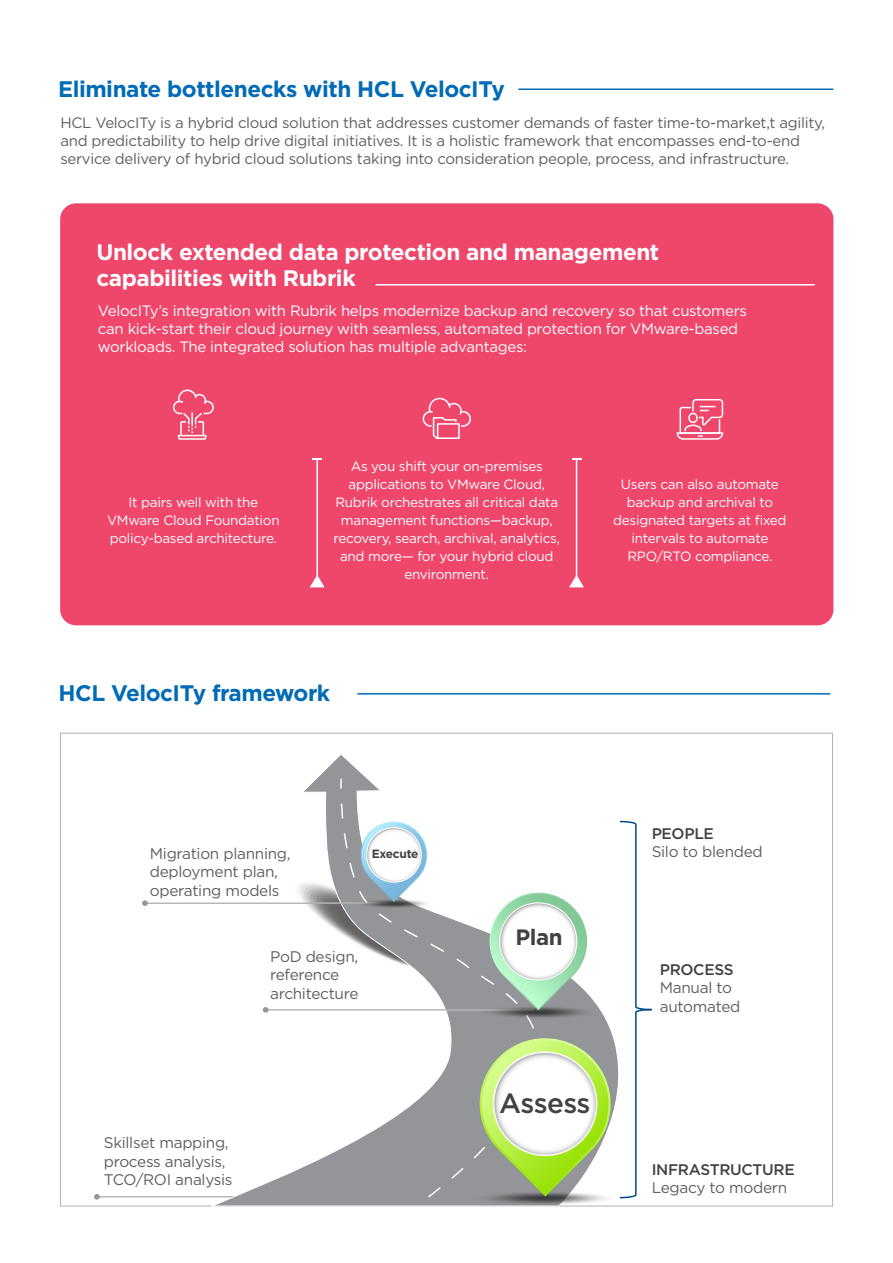
<style>
.page{position:relative;width:893px;height:1263px;background:#fff}
.page>*{position:absolute;margin:0;border:0;box-sizing:border-box;transform-origin:0 0}
.t1{font:500 27.9px "Gotham";letter-spacing:-.02em;color:#424242}
.t2{font:700 22.5px/25.5px "Gotham";letter-spacing:-.02em;color:#fff}
.t3{font:700 22.5px "Gotham";letter-spacing:-.02em;color:#006bb6}
.t4{font:700 22.2px "Gotham";color:#424242}
.t5{font:15.45px/18.5px "Gotham";letter-spacing:-.02em;color:#5f5f5f}
.t6{font:500 15.45px "Gotham";letter-spacing:-.02em;color:#424242}
.t7{font:15px/18px "Gotham";letter-spacing:-.02em;color:#5f5f5f}
.t8{font:15px/18px "Gotham";letter-spacing:-.02em;color:#fff}
.t9{font:13.5px/18px "Gotham";letter-spacing:-.02em;color:#fff;text-align:center}
.t10{font:700 12px "Gotham";letter-spacing:-.02em;color:#424242}
</style>
<div class="page">
<div style="left:60px;top:203px;width:773px;height:422px;background:#ef476b;border-radius:16px"></div>
<hr style="left:518px;top:88px;width:315px;height:2px;background:#006bb6">
<hr style="left:376px;top:284px;width:439px;height:1px;background:#fff">
<hr style="left:357px;top:693px;width:473px;height:2px;background:#006bb6">
<hr style="left:97px;top:1196px;width:345px;height:1px;background:#939598">
<svg style="left:94px;top:1194px;width:6px;height:6px"></svg>
<svg style="left:211px;top:755px;width:422px;height:452px"></svg>
<svg style="left:339px;top:777px;width:206px;height:421px"></svg>
<hr style="left:266px;top:1009px;width:268px;height:1px;background:#939598">
<svg style="left:263px;top:1007px;width:5px;height:6px"></svg>
<hr style="left:145px;top:903px;width:243px;height:1px;background:#939598">
<svg style="left:142px;top:900px;width:6px;height:6px"></svg>
<svg style="left:292px;top:821px;width:145px;height:148px"></svg>
<svg style="left:467px;top:1189px;width:156px;height:17px"></svg>
<svg style="left:474px;top:820px;width:178px;height:379px"></svg>
<svg style="left:173px;top:389px;width:41px;height:51px"></svg>
<svg style="left:676px;top:399px;width:48px;height:41px"></svg>
<svg style="left:422px;top:397px;width:49px;height:42px"></svg>
<hr style="left:316px;top:459px;width:2px;height:117px;background:#fff">
<svg style="left:310px;top:575px;width:15px;height:12px"></svg>
<hr style="left:576px;top:459px;width:1px;height:117px;background:#fff">
<svg style="left:569px;top:575px;width:15px;height:12px"></svg>
<h2 class="t3" style="left:58px;top:76px;width:448px">Eliminate bottlenecks with HCL VelocITy</h2>
<p class="t7" style="left:60px;top:113px;width:766px">HCL VelocITy is a hybrid cloud solution that addresses customer demands of faster time-to-market,t agility, and predictability to help drive digital initiatives. It is a holistic framework that encompasses end-to-end service delivery of hybrid cloud solutions taking into consideration people, process, and infrastructure.</p>
<h2 class="t2" style="left:96px;top:239px;width:564px">Unlock extended data protection and management capabilities with Rubrik</h2>
<p class="t8" style="left:98px;top:302px;width:651px">VelocITy’s integration with Rubrik helps modernize backup and recovery so that customers can kick-start their cloud journey with seamless, automated protection for VMware-based workloads. The integrated solution has multiple advantages:</p>
<p class="t9" style="left:107px;top:493px;width:174px">It pairs well with the<br>VMware Cloud Foundation policy-based architecture.</p>
<p class="t9" style="left:334px;top:457px;width:228px">As you shift your on-premises applications to VMware Cloud,<br>Rubrik orchestrates all critical data management functions—backup, recovery, search, archival, analytics, and more— for your hybrid cloud environment.</p>
<h2 class="t3" style="left:59px;top:680px;width:273px">HCL VelocITy framework</h2>
<p class="t9" style="left:613px;top:475px;width:175px">Users can also automate backup and archival to designated targets at fixed intervals to automate<br>RPO/RTO compliance.</p>
<p class="t5" style="left:150px;top:844px;width:142px">Migration planning, deployment plan, operating models</p>
<p class="t10" style="left:372px;top:847px;width:48px">Execute</p>
<p class="t5" style="left:270px;top:947px;width:90px">PoD design, reference architecture</p>
<p class="t5" style="left:104px;top:1133px;width:130px">Skillset mapping, process analysis,<br>TCO/ROI analysis</p>
<h3 class="t4" style="left:515px;top:924px;width:49px">Plan</h3>
<h1 class="t1" style="left:499px;top:1084px;width:93px">Assess</h1>
<p class="t6" style="left:652px;top:823px;width:64px">PEOPLE</p>
<p class="t5" style="left:652px;top:842px;width:113px">Silo to blended</p>
<p class="t6" style="left:660px;top:959px;width:75px">PROCESS</p>
<p class="t5" style="left:660px;top:978px;width:82px">Manual to automated</p>
<p class="t6" style="left:652px;top:1159px;width:144px">INFRASTRUCTURE</p>
<p class="t5" style="left:652px;top:1178px;width:137px">Legacy to modern</p>
</div>
